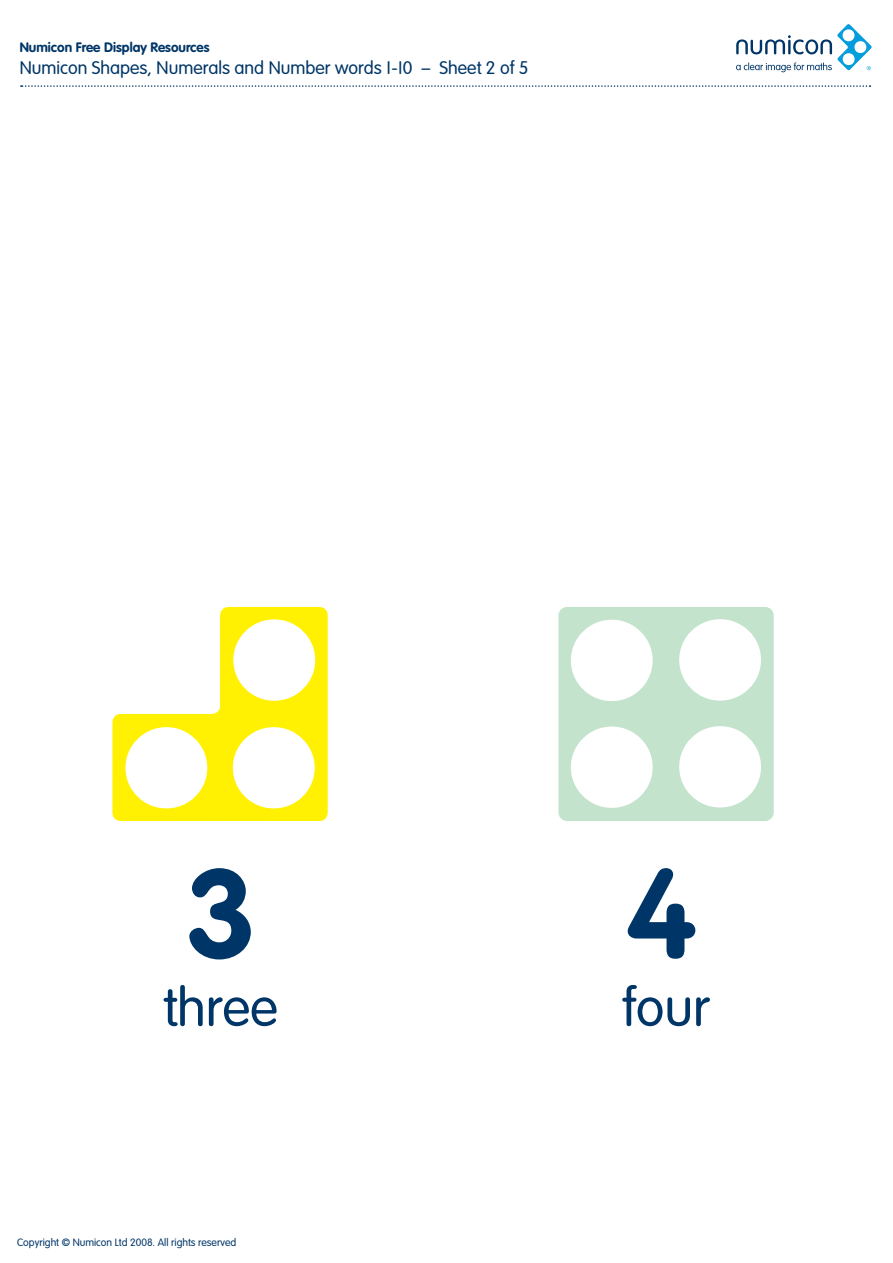
<style>
.page{position:relative;width:893px;height:1263px;background:#fff}
.page>*{position:absolute;margin:0;border:0;box-sizing:border-box;transform-origin:0 0}
.t1{font:300 18px "VAG Rounded Inf";color:#003667}
.t2{font:700 13.5px "VAG Rounded Inf";color:#003667}
.t3{font:300 10.5px "VAG Rounded Inf";color:#003667}
</style>
<div class="page">
<svg style="left:558px;top:607px;width:216px;height:214px;fill:#c4e3cd"></svg>
<svg style="left:628px;top:868px;width:67px;height:91px"></svg>
<svg style="left:622px;top:985px;width:68px;height:41px"></svg>
<svg style="left:696px;top:997px;width:14px;height:29px"></svg>
<svg style="left:112px;top:607px;width:216px;height:214px"></svg>
<svg style="left:189px;top:868px;width:62px;height:91px"></svg>
<svg style="left:164px;top:985px;width:39px;height:41px"></svg>
<svg style="left:209px;top:997px;width:68px;height:29px"></svg>
<svg style="left:736px;top:24px;width:136px;height:48px"></svg>
<svg style="left:21px;top:85px;width:849px;height:2px"></svg>
<p class="t2" style="left:20px;top:39px;width:191px">Numicon Free Display Resources</p>
<p class="t1" style="left:20px;top:57px;width:510px">Numicon Shapes, Numerals and Number words 1-10 – Sheet 2 of 5</p>
<p class="t3" style="left:17px;top:1236px;width:221px">Copyright © Numicon Ltd 2008. All rights reserved</p>
</div>
